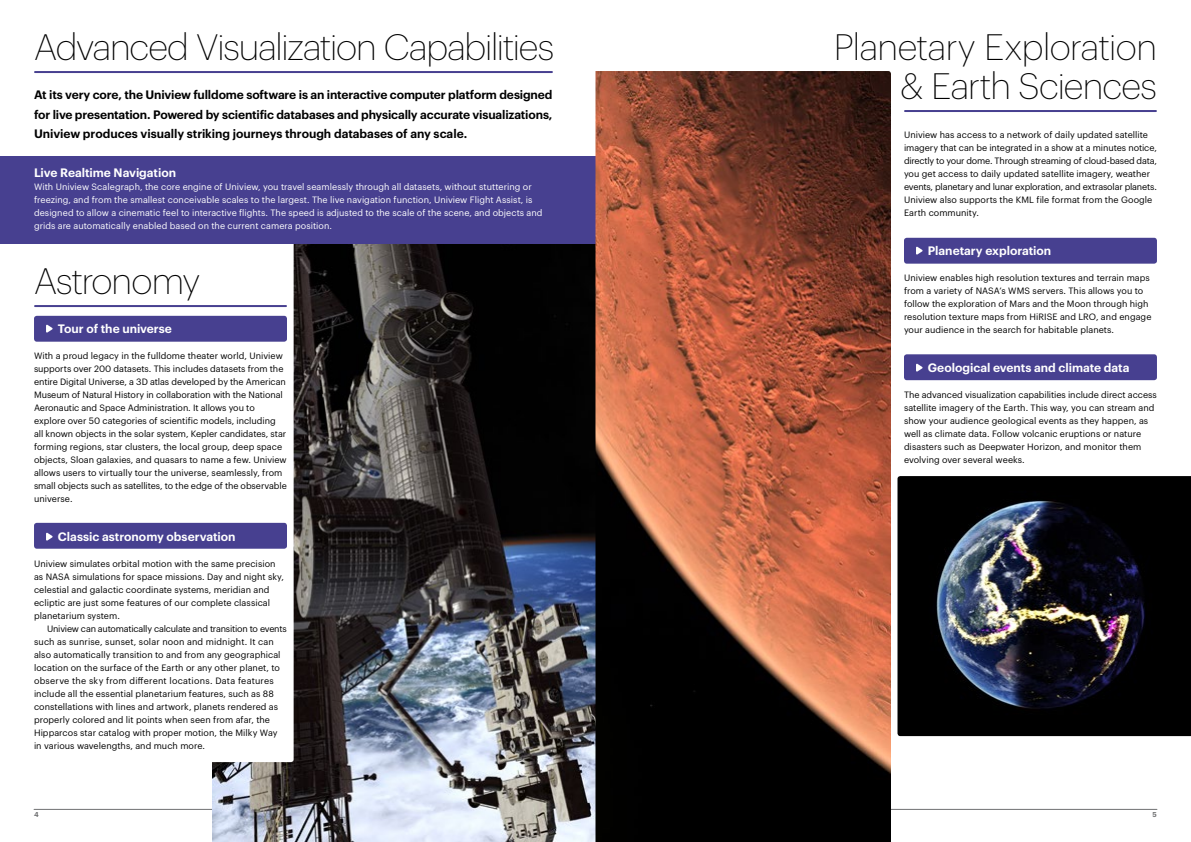
<style>
.page{position:relative;width:1191px;height:842px;background:#fff}
.page>*{position:absolute;margin:0;border:0;box-sizing:border-box;transform-origin:0 0}
.t1{font:200 36px/39px "Graphik";letter-spacing:-.03em;color:#000;text-align:right}
.t2{font:600 12px/19.5px "Graphik";color:#000;text-align:justify}
.t3{font:600 12px "Graphik";color:#fff}
.t4{font:9px/13px "Graphik";color:#000}
.t5{font:9px/13px "Graphik";letter-spacing:.005em;color:#fff}
.t6{font:600 7px "Graphik";color:#707172}
</style>
<div class="page">
<hr style="left:638px;top:809px;width:519px;height:1px;background:#707172">
<hr style="left:34px;top:809px;width:519px;height:1px;background:#707172">
<img style="left:213px;top:244px;width:382px;height:598px">
<div style="left:21px;top:221px;width:273px;height:541px;background:#fff;border-radius:3px"></div>
<div style="left:34px;top:316px;width:253px;height:26px;background:#474090;border-radius:3px"></div>
<div style="left:34px;top:523px;width:253px;height:26px;background:#474090;border-radius:3px"></div>
<hr style="left:35px;top:71px;width:517px;height:2px;background:#474090">
<hr style="left:35px;top:305px;width:251px;height:2px;background:#474090">
<svg style="left:46px;top:325px;width:7px;height:8px"></svg>
<svg style="left:46px;top:533px;width:7px;height:8px"></svg>
<div style="left:0;top:156px;width:595px;height:88px;background:#474090"></div>
<div style="left:904px;top:238px;width:253px;height:26px;background:#474090;border-radius:3px"></div>
<div style="left:904px;top:354px;width:253px;height:26px;background:#474090;border-radius:3px"></div>
<svg style="left:916px;top:247px;width:6px;height:8px"></svg>
<svg style="left:916px;top:364px;width:6px;height:8px"></svg>
<hr style="left:905px;top:110px;width:251px;height:2px;background:#474090">
<img style="left:897px;top:476px;width:294px;height:260px">
<img style="left:595px;top:71px;width:296px;height:771px">
<h1 class="t1" style="left:34px;top:25px;width:521px">Advanced Visualization Capabilities</h1>
<p class="t2" style="left:34px;top:84px;width:520px">At its very core, the Uniview fulldome software is an interactive computer platform designed for live presentation. Powered by scientific databases and physically accurate visualizations, Uniview produces visually striking journeys through databases of any scale.</p>
<h2 class="t3" style="left:34px;top:163px;width:144px">Live Realtime Navigation</h2>
<p class="t5" style="left:34px;top:179px;width:510px">With Uniview Scalegraph, the core engine of Uniview, you travel seamlessly through all datasets, without stuttering or freezing, and from the smallest conceivable scales to the largest. The live navigation function, Uniview Flight Assist, is designed to allow a cinematic feel to interactive flights. The speed is adjusted to the scale of the scene, and objects and grids are automatically enabled based on the current camera position.</p>
<h1 class="t1" style="left:34px;top:259px;width:168px">Astronomy</h1>
<h2 class="t3" style="left:58px;top:319px;width:116px">Tour of the universe</h2>
<p class="t4" style="left:34px;top:348px;width:254px">With a proud legacy in the fulldome theater world, Uniview supports over 200 datasets. This includes datasets from the entire Digital Universe, a 3D atlas developed by the American Museum of Natural History in collaboration with the National Aeronautic and Space Administration. It allows you to explore over 50 categories of scientific models, including all known objects in the solar system, Kepler candidates, star forming regions, star clusters, the local group, deep space objects, Sloan galaxies, and quasars to name a few. Uniview allows users to virtually tour the universe, seamlessly, from small objects such as satellites, to the edge of the observable universe.</p>
<h2 class="t3" style="left:58px;top:527px;width:179px">Classic astronomy observation</h2>
<p class="t4" style="left:34px;top:556px;width:251px">Uniview simulates orbital motion with the same precision as NASA simulations for space missions. Day and night sky, celestial and galactic coordinate systems, meridian and ecliptic are just some features of our complete classical planetarium system.</p>
<p class="t4" style="left:34px;top:621px;width:254px;text-indent:13px">Uniview can automatically calculate and transition to events such as sunrise, sunset, solar noon and midnight. It can also automatically transition to and from any geographical location on the surface of the Earth or any other planet, to observe the sky from different locations. Data features include all the essential planetarium features, such as 88 constellations with lines and artwork, planets rendered as properly colored and lit points when seen from afar, the Hipparcos star catalog with proper motion, the Milky Way in various wavelengths, and much more.</p>
<h1 class="t1" style="left:833px;top:25px;width:325px">Planetary Exploration &amp; Earth Sciences</h1>
<p class="t4" style="left:904px;top:127px;width:254px">Uniview has access to a network of daily updated satellite imagery that can be integrated in a show at a minutes notice, directly to your dome. Through streaming of cloud-based data, you get access to daily updated satellite imagery, weather events, planetary and lunar exploration, and extrasolar planets.<br>Uniview also supports the KML file format from the Google Earth community.</p>
<h2 class="t3" style="left:928px;top:241px;width:125px">Planetary exploration</h2>
<p class="t4" style="left:904px;top:270px;width:249px">Uniview enables high resolution textures and terrain maps from a variety of NASA’s WMS servers. This allows you to follow the exploration of Mars and the Moon through high resolution texture maps from HiRISE and LRO, and engage your audience in the search for habitable planets.</p>
<h2 class="t3" style="left:928px;top:358px;width:203px">Geological events and climate data</h2>
<p class="t4" style="left:904px;top:387px;width:254px">The advanced visualization capabilities include direct access satellite imagery of the Earth. This way, you can stream and show your audience geological events as they happen, as well as climate data. Follow volcanic eruptions or nature disasters such as Deepwater Horizon, and monitor them evolving over several weeks.</p>
<p class="t6" style="left:34px;top:809px;width:6px">4</p>
<p class="t6" style="left:1152px;top:809px;width:6px">5</p>
</div>
